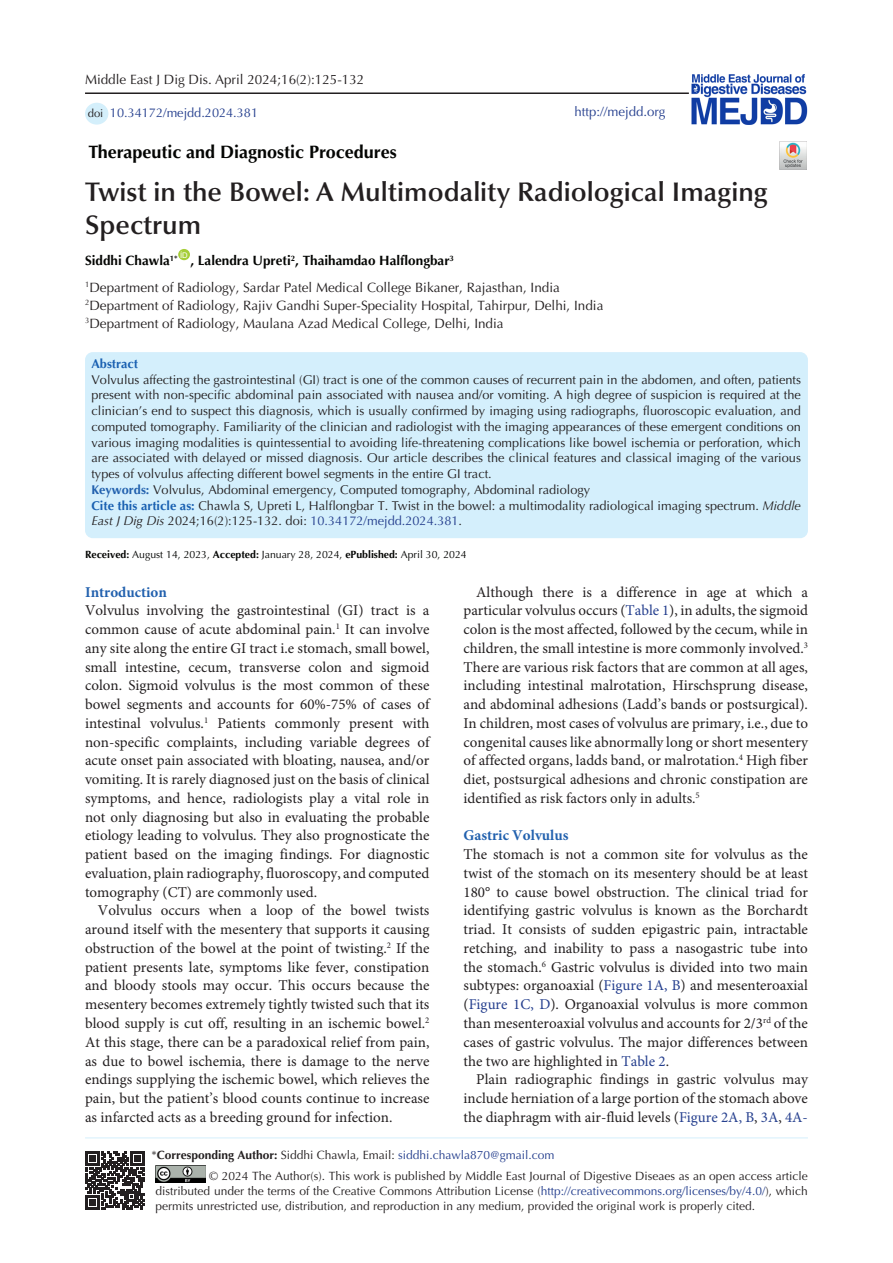
<style>
.page{position:relative;width:893px;height:1263px;background:#fff}
.page>*{position:absolute;margin:0;border:0;box-sizing:border-box;transform-origin:0 0}
.t1{font:600 27px/33px "Optima LT Std";color:#231f20}
.t2{font:700 18px "Optima LT Std";color:#040503}
.t3{font:15px/18.8px "Minion Pro";color:#231f20;text-align:justify}
.t4{font:700 15px "Minion Pro";color:#2261ae}
.t5{font:13.5px "Optima LT Std";color:#231f20}
.t6{font:700 13.5px "Optima LT Std";color:#040503}
.t7{font:13.2px "Optima LT Std";color:#253f8e}
.t8{font:12.75px/15.8px "Optima LT Std";color:#231f20;text-align:justify}
.t9{font:12.75px "Optima LT Std";color:#253f8e}
.t10{font:700 12.75px "Optima LT Std";color:#1960b1}
.t11{font:12px/15px "Optima LT Std";color:#231f20;text-align:justify}
.t12{font:12px "Optima LT Std";color:#253f8e}
.t13{font:11.25px "Optima LT Std";color:#231f20}
.t14{font:10.5px "Optima LT Std";color:#040503}
.t15{font:7.8px "Arial";color:#fff}
.s1{font-weight:700;color:#2261ae}
.s2{font-weight:700;color:#1960b1}
.s3{font-style:italic}
.s4{color:#253f8e}
.s5{font-weight:700}
.s6{color:#231f20}
.s7{font-weight:700;color:#231f20}
</style>
<div class="page">
<hr style="left:85px;top:1137px;width:723px;height:1px;background:#d4effc">
<div style="left:178px;top:249px;width:12px;height:11px;background:#a6ce39;border-radius:50%"></div>
<img style="left:156px;top:1166px;width:49px;height:17px">
<div style="left:85px;top:103px;width:23px;height:22px;background:#d4effb;border-radius:50%"></div>
<div style="left:88px;top:108px;width:19px;height:11px;background:#d4effb"></div>
<hr style="left:85px;top:92px;width:604px;height:2px;background:#231f20">
<img style="left:779px;top:141px;width:28px;height:28px">
<svg style="left:86px;top:1151px;width:58px;height:58px"></svg>
<img style="left:691px;top:74px;width:117px;height:51px">
<div style="left:85px;top:352px;width:723px;height:186px;background:#d4effc;border-radius:8px"></div>
<p class="t5" style="left:85px;top:72px;width:281px">Middle East J Dig Dis. April 2024;16(2):125-132</p>
<p class="t13" style="left:88px;top:106px;width:17px">doi</p>
<p class="t9" style="left:110px;top:105px;width:150px">10.34172/mejdd.2024.381</p>
<p class="t7" style="left:574px;top:104px;width:92px">http://mejdd.org</p>
<p class="t2" style="left:89px;top:141px;width:310px">Therapeutic and Diagnostic Procedures</p>
<p class="t1" style="left:85px;top:176px;width:684px">Twist in the Bowel: A Multimodality Radiological Imaging<br>Spectrum</p>
<p class="t6" style="left:85px;top:253px;width:94px">Siddhi Chawla<sup>1*</sup></p>
<p class="t15" style="left:180px;top:250px;width:9px">ID</p>
<p class="t6" style="left:190px;top:253px;width:265px">, Lalendra Upreti<sup>2</sup>, Thaihamdao Halflongbar<sup>3</sup></p>
<p class="t5" style="left:85px;top:279px;width:476px"><sup>1</sup>Department of Radiology, Sardar Patel Medical College Bikaner, Rajasthan, India</p>
<p class="t5" style="left:85px;top:297px;width:520px"><sup>2</sup>Department of Radiology, Rajiv Gandhi Super-Speciality Hospital, Tahirpur, Delhi, India</p>
<p class="t5" style="left:85px;top:315px;width:420px"><sup>3</sup>Department of Radiology, Maulana Azad Medical College, Delhi, India</p>
<p class="t10" style="left:91px;top:356px;width:48px">Abstract</p>
<p class="t8" style="left:91px;top:372px;width:711px">Volvulus affecting the gastrointestinal (GI) tract is one of the common causes of recurrent pain in the abdomen, and often, patients present with non-specific abdominal pain associated with nausea and/or vomiting. A high degree of suspicion is required at the clinician’s end to suspect this diagnosis, which is usually confirmed by imaging using radiographs, fluoroscopic evaluation, and computed tomography. Familiarity of the clinician and radiologist with the imaging appearances of these emergent conditions on various imaging modalities is quintessential to avoiding life-threatening complications like bowel ischemia or perforation, which are associated with delayed or missed diagnosis. Our article describes the clinical features and classical imaging of the various types of volvulus affecting different bowel segments in the entire GI tract.</p>
<p class="t8" style="left:91px;top:482px;width:500px"><span class="s1">Keywords:</span> Volvulus, Abdominal emergency, Computed tomography, Abdominal radiology</p>
<p class="t8" style="left:91px;top:498px;width:711px"><span class="s2">Cite this article as:</span> Chawla S, Upreti L, Halflongbar T. Twist in the bowel: a multimodality radiological imaging spectrum. <span class="s3">Middle<br>East J Dig Dis</span> 2024;16(2):125-132. doi: <span class="s4">10.34172/mejdd.2024.381</span>.</p>
<p class="t14" style="left:85px;top:548px;width:383px"><span class="s5">Received:</span> August 14, 2023, <span class="s5">Accepted:</span> January 28, 2024, <span class="s5">ePublished:</span> April 30, 2024</p>
<p class="t4" style="left:85px;top:581px;width:83px">Introduction</p>
<p class="t3" style="left:85px;top:602px;width:346px">Volvulus involving the gastrointestinal (GI) tract is a common cause of acute abdominal pain.<sup>1</sup> It can involve any site along the entire GI tract i.e stomach, small bowel, small intestine, cecum, transverse colon and sigmoid colon. Sigmoid volvulus is the most common of these bowel segments and accounts for 60%-75% of cases of intestinal volvulus.<sup>1</sup> Patients commonly present with non-specific complaints, including variable degrees of acute onset pain associated with bloating, nausea, and/or vomiting. It is rarely diagnosed just on the basis of clinical symptoms, and hence, radiologists play a vital role in not only diagnosing but also in evaluating the probable etiology leading to volvulus. They also prognosticate the patient based on the imaging findings. For diagnostic evaluation, plain radiography, fluoroscopy, and computed tomography (CT) are commonly used.</p>
<p class="t3" style="left:85px;top:902px;width:346px;text-indent:13px">Volvulus occurs when a loop of the bowel twists around itself with the mesentery that supports it causing obstruction of the bowel at the point of twisting.<sup>2</sup> If the patient presents late, symptoms like fever, constipation and bloody stools may occur. This occurs because the mesentery becomes extremely tightly twisted such that its blood supply is cut off, resulting in an ischemic bowel.<sup>2<br></sup>At this stage, there can be a paradoxical relief from pain, as due to bowel ischemia, there is damage to the nerve endings supplying the ischemic bowel, which relieves the pain, but the patient’s blood counts continue to increase as infarcted acts as a breeding ground for infection.</p>
<p class="t3" style="left:463px;top:583px;width:346px;text-indent:13px">Although there is a difference in age at which a particular volvulus occurs (<span class="s4">Table 1</span>), in adults, the sigmoid colon is the most affected, followed by the cecum, while in children, the small intestine is more commonly involved.<sup>3<br></sup>There are various risk factors that are common at all ages, including intestinal malrotation, Hirschsprung disease, and abdominal adhesions (Ladd’s bands or postsurgical).<br>In children, most cases of volvulus are primary, i.e., due to congenital causes like abnormally long or short mesentery of affected organs, ladds band, or malrotation.<sup>4</sup> High fiber diet, postsurgical adhesions and chronic constipation are identified as risk factors only in adults.<sup>5</sup></p>
<p class="t4" style="left:463px;top:825px;width:107px">Gastric Volvulus</p>
<p class="t3" style="left:463px;top:846px;width:346px">The stomach is not a common site for volvulus as the twist of the stomach on its mesentery should be at least 180° to cause bowel obstruction. The clinical triad for identifying gastric volvulus is known as the Borchardt triad. It consists of sudden epigastric pain, intractable retching, and inability to pass a nasogastric tube into the stomach.<sup>6</sup> Gastric volvulus is divided into two main subtypes: organoaxial (<span class="s4">Figure 1A, B</span>) and mesenteroaxial (<span class="s4">Figure 1C, D</span>). Organoaxial volvulus is more common than mesenteroaxial volvulus and accounts for 2/3<sup>rd</sup> of the cases of gastric volvulus. The major differences between the two are highlighted in <span class="s4">Table 2</span>.</p>
<p class="t3" style="left:463px;top:1071px;width:346px;text-indent:13px">Plain radiographic findings in gastric volvulus may include herniation of a large portion of the stomach above the diaphragm with air-fluid levels (<span class="s4">Figure 2A, B</span>, <span class="s4">3A</span>, <span class="s4">4A-</span></p>
<p class="t12" style="left:151px;top:1148px;width:405px"><span class="s6">*</span><span class="s7">Corresponding Author:</span> <span class="s6">Siddhi Chawla, Email:</span> siddhi.chawla870@gmail.com</p>
<p class="t11" style="left:156px;top:1168px;width:654px;text-indent:53px">© 2024 The Author(s). This work is published by Middle East Journal of Digestive Diseaes as an open access article distributed under the terms of the Creative Commons Attribution License (<span class="s4">http://creativecommons.org/licenses/by/4.0/</span>), which permits unrestricted use, distribution, and reproduction in any medium, provided the original work is properly cited.</p>
</div>
